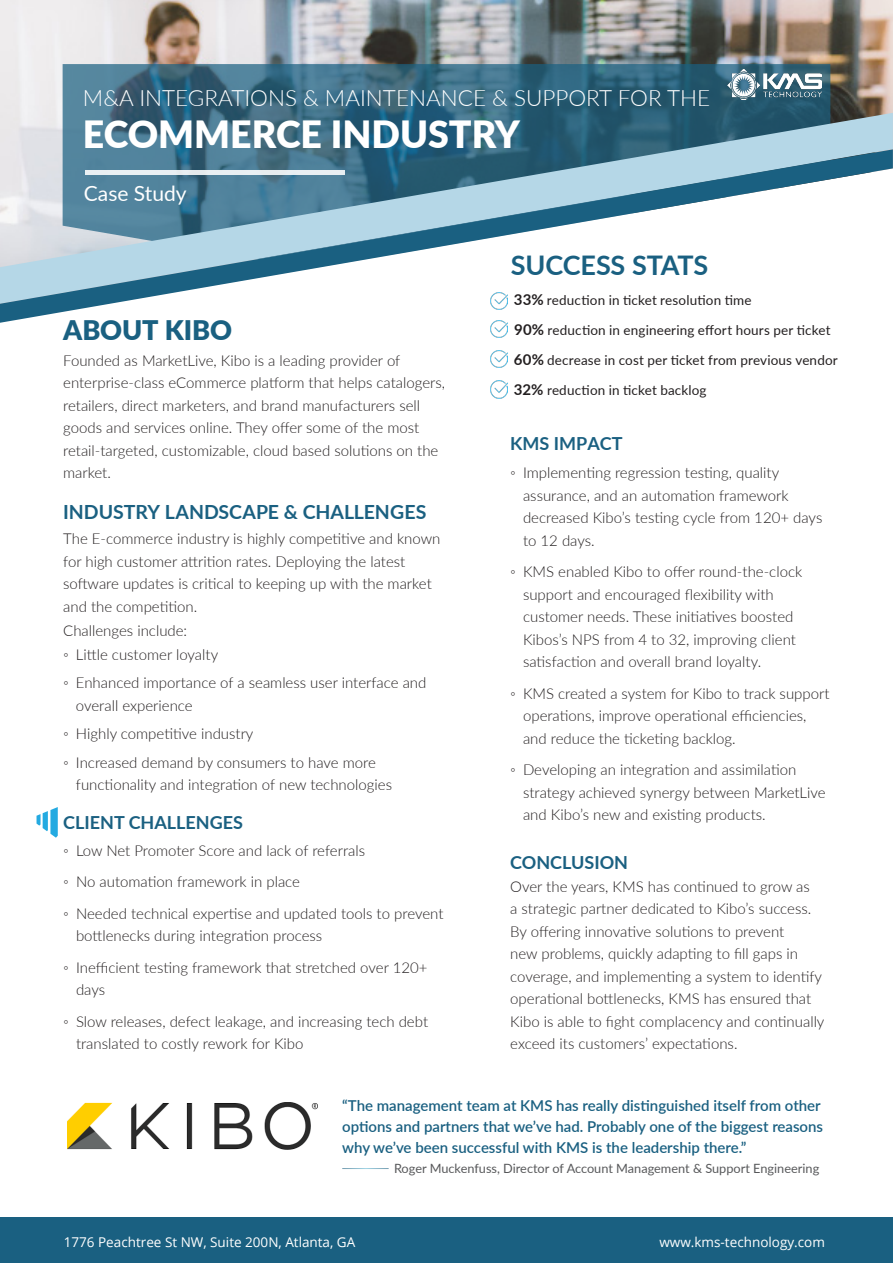
<style>
.page{position:relative;width:893px;height:1263px;background:#fff}
.page>*{position:absolute;margin:0;border:0;box-sizing:border-box;transform-origin:0 0}
.headline{font:900 37.5px "Lato";color:#fff}
.body_text_bullet{font:700 27px "Lato";letter-spacing:-.005em;color:#1a6081}
.body_text{font:900 27px "Lato";color:#1a6081}
.headline-2{font:300 22.5px "Lato";color:#fff}
.body_text-2{font:21px "Lato";color:#fff}
.body_text-3{font:700 19.5px "Lato";color:#1a6081}
.body_text-4{font:700 18px "Lato";color:#1a6081}
.body_text_bullet-2{font:300 15px/22.5px "Lato";color:#231f20}
.body_text-5{font:300 15px/22.5px "Lato";color:#231f20}
.quotes{font:600 15px/21px "Lato";color:#1a6081}
.body_text_bullet-3{font:13.5px "Lato";letter-spacing:.01em;color:#231f20}
.body_text-6{font:13.5px "Open Sans";color:#fff}
.body_text-7{font:12.75px "Lato";color:#57585a}
.s1{font-weight:700;font-size:15px}
</style>
<div class="page">
<img style="left:0;top:0;width:893px;height:113px">
<div style="left:0;top:1217px;width:893px;height:46px;background:#1a6081"></div>
<svg style="left:62px;top:63px;width:769px;height:50px;background:#396980"></svg>
<img style="left:490px;top:381px;width:17px;height:17px">
<img style="left:490px;top:350px;width:17px;height:18px">
<img style="left:728px;top:69px;width:94px;height:31px">
<svg style="left:0;top:113px;width:893px;height:36px;background:#4d7a8f"></svg>
<svg style="left:0;top:149px;width:893px;height:174px"></svg>
<img style="left:490px;top:320px;width:17px;height:18px">
<img style="left:490px;top:292px;width:17px;height:17px">
<svg style="left:37px;top:807px;width:21px;height:31px"></svg>
<img style="left:67px;top:1103px;width:251px;height:46px">
<p class="headline-2" style="left:83px;top:82px;width:629px">M&amp;A INTEGRATIONS &amp; MAINTENANCE &amp; SUPPORT FOR THE</p>
<p class="headline" style="left:83px;top:106px;width:439px">ECOMMERCE INDUSTRY</p>
<p class="body_text-2" style="left:84px;top:178px;width:104px">Case Study</p>
<p class="body_text" style="left:63px;top:310px;width:170px">ABOUT KIBO</p>
<p class="body_text-5" style="left:63px;top:349px;width:383px">Founded as MarketLive, Kibo is a leading provider of enterprise-class eCommerce platform that helps catalogers, retailers, direct marketers, and brand manufacturers sell goods and services online. They offer some of the most retail-targeted, customizable, cloud based solutions on the market.</p>
<p class="body_text-3" style="left:63px;top:497px;width:365px">INDUSTRY LANDSCAPE &amp; CHALLENGES</p>
<p class="body_text-5" style="left:63px;top:527px;width:379px">The E-commerce industry is highly competitive and known for high customer attrition rates. Deploying the latest software updates is critical to keeping up with the market and the competition.</p>
<p class="body_text-5" style="left:63px;top:619px;width:126px">Challenges include:</p>
<p class="body_text_bullet-2" style="left:63px;top:643px;width:156px">◦ Little customer loyalty</p>
<p class="body_text_bullet-2" style="left:76px;top:671px;width:352px;text-indent:-13px">◦ Enhanced importance of a seamless user interface and overall experience</p>
<p class="body_text_bullet-2" style="left:63px;top:722px;width:192px">◦ Highly competitive industry</p>
<p class="body_text_bullet-2" style="left:76px;top:751px;width:318px;text-indent:-13px">◦ Increased demand by consumers to have more functionality and integration of new technologies</p>
<p class="body_text-4" style="left:63px;top:809px;width:181px">CLIENT CHALLENGES</p>
<p class="body_text_bullet-2" style="left:63px;top:838px;width:303px">◦ Low Net Promoter Score and lack of referrals</p>
<p class="body_text_bullet-2" style="left:63px;top:870px;width:238px">◦ No automation framework in place</p>
<p class="body_text_bullet-2" style="left:76px;top:901px;width:369px;text-indent:-13px">◦ Needed technical expertise and updated tools to prevent bottlenecks during integration process</p>
<p class="body_text_bullet-2" style="left:76px;top:955px;width:353px;text-indent:-13px">◦ Inefficient testing framework that stretched over 120+ days</p>
<p class="body_text_bullet-2" style="left:76px;top:1009px;width:354px;text-indent:-13px">◦ Slow releases, defect leakage, and increasing tech debt translated to costly rework for Kibo</p>
<p class="body_text_bullet" style="left:511px;top:245px;width:199px">SUCCESS STATS</p>
<p class="body_text_bullet-3" style="left:514px;top:290px;width:239px"><span class="s1">33%</span> reduction in ticket resolution time</p>
<p class="body_text_bullet-3" style="left:514px;top:320px;width:318px"><span class="s1">90%</span> reduction in engineering effort hours per ticket</p>
<p class="body_text_bullet-3" style="left:514px;top:350px;width:325px"><span class="s1">60%</span> decrease in cost per ticket from previous vendor</p>
<p class="body_text_bullet-3" style="left:514px;top:380px;width:194px"><span class="s1">32%</span> reduction in ticket backlog</p>
<p class="body_text-4" style="left:510px;top:430px;width:114px">KMS IMPACT</p>
<p class="body_text_bullet-2" style="left:523px;top:461px;width:301px;text-indent:-13px">◦ Implementing regression testing, quality assurance, and an automation framework decreased Kibo’s testing cycle from 120+ days to 12 days.</p>
<p class="body_text_bullet-2" style="left:523px;top:560px;width:281px;text-indent:-13px">◦ KMS enabled Kibo to offer round-the-clock support and encouraged flexibility with customer needs. These initiatives boosted Kibos’s NPS from 4 to 32, improving client satisfaction and overall brand loyalty.</p>
<p class="body_text_bullet-2" style="left:523px;top:682px;width:308px;text-indent:-13px">◦ KMS created a system for Kibo to track support operations, improve operational efficiencies, and reduce the ticketing backlog.</p>
<p class="body_text_bullet-2" style="left:523px;top:758px;width:304px;text-indent:-13px">◦ Developing an integration and assimilation strategy achieved synergy between MarketLive and Kibo’s new and existing products.</p>
<p class="body_text-4" style="left:510px;top:849px;width:119px">CONCLUSION</p>
<p class="body_text_bullet-2" style="left:510px;top:874px;width:316px">Over the years, KMS has continued to grow as<br>a strategic partner dedicated to Kibo’s success.<br>By offering innovative solutions to prevent<br>new problems, quickly adapting to fill gaps in coverage, and implementing a system to identify operational bottlenecks, KMS has ensured that Kibo is able to fight complacency and continually exceed its customers’ expectations.</p>
<p class="quotes" style="left:342px;top:1094px;width:482px">“The management team at KMS has really distinguished itself from other options and partners that we’ve had. Probably one of the biggest reasons why we’ve been successful with KMS is the leadership there.”</p>
<p class="body_text-7" style="left:394px;top:1159px;width:427px">Roger Muckenfuss, Director of Account Management &amp; Support Engineering</p>
<p class="body_text-6" style="left:64px;top:1233px;width:293px">1776 Peachtree St NW, Suite 200N, Atlanta, GA</p>
<p class="body_text-6" style="left:659px;top:1233px;width:167px">www.kms-technology.com</p>
</div>
